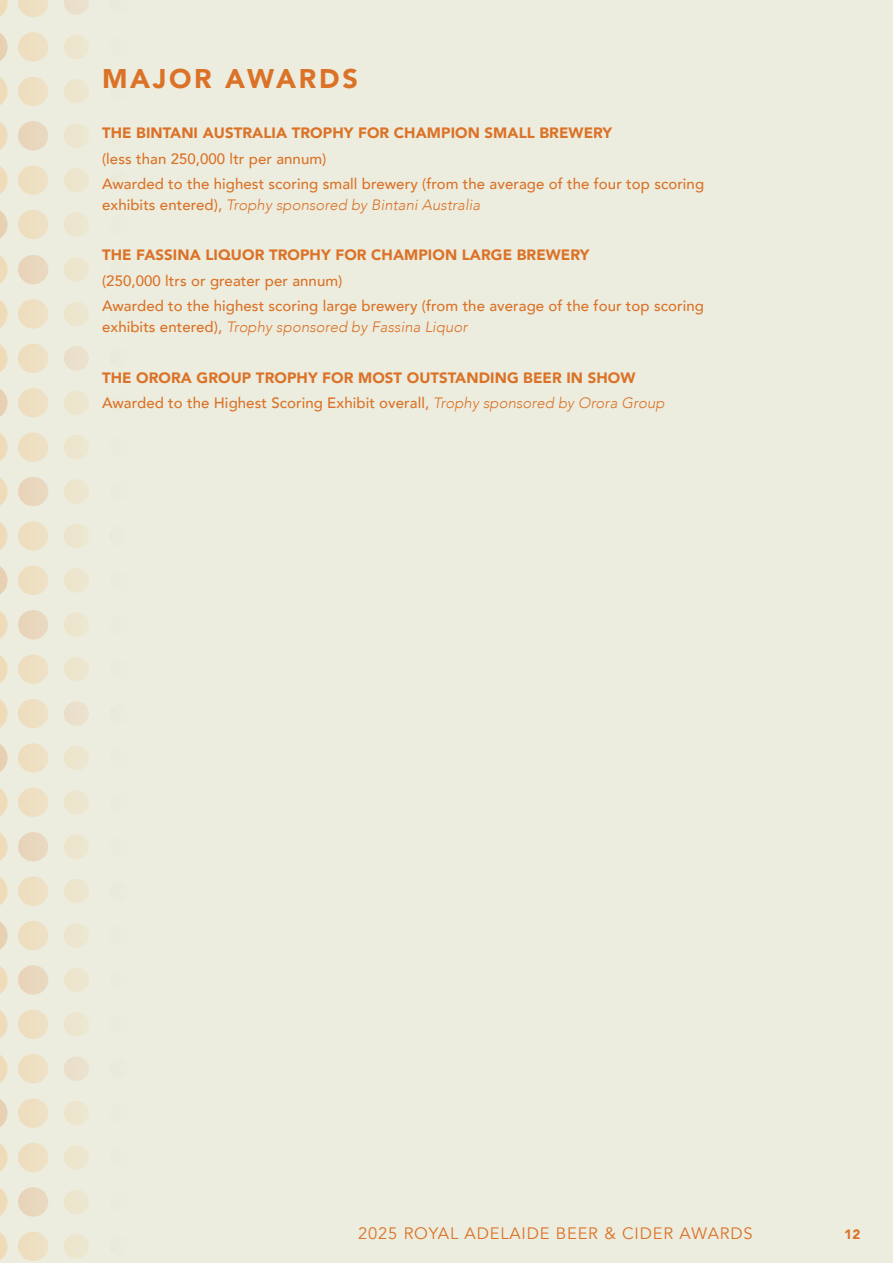
<style>
.page{position:relative;width:893px;height:1263px;background:#fff}
.page>*{position:absolute;margin:0;border:0;box-sizing:border-box;transform-origin:0 0}
.t1{font:900 27px "Avenir";letter-spacing:.1em;color:#db7227}
.t2{font:16.5px "Avenir";letter-spacing:.05em;color:#db7227}
.Body_Text{font:500 15px/21px "Avenir";letter-spacing:.005em;color:#db7227}
.Body_Text-2{font:900 15px "Avenir";letter-spacing:.005em;color:#db7227}
.t3{font:900 13.5px "Avenir";color:#db7227}
.s1{font-weight:300;font-style:italic}
</style>
<div class="page">
<div style="left:0;top:0;width:893px;height:1262px;background:#eceddf"></div>
<svg style="left:0;top:1232px;width:8px;height:31px"></svg>
<svg style="left:18px;top:1231px;width:30px;height:30px"></svg>
<svg style="left:64px;top:1234px;width:25px;height:24px"></svg>
<svg style="left:0;top:1188px;width:8px;height:28px"></svg>
<svg style="left:18px;top:1187px;width:30px;height:30px"></svg>
<svg style="left:64px;top:1190px;width:25px;height:24px"></svg>
<svg style="left:0;top:1144px;width:8px;height:27px"></svg>
<svg style="left:18px;top:1143px;width:30px;height:29px"></svg>
<svg style="left:64px;top:1145px;width:25px;height:25px"></svg>
<svg style="left:0;top:1099px;width:8px;height:28px"></svg>
<svg style="left:18px;top:1098px;width:30px;height:30px"></svg>
<svg style="left:64px;top:1101px;width:25px;height:24px"></svg>
<svg style="left:0;top:1055px;width:8px;height:28px"></svg>
<svg style="left:18px;top:1054px;width:30px;height:30px"></svg>
<svg style="left:64px;top:1057px;width:25px;height:24px"></svg>
<svg style="left:0;top:1010px;width:8px;height:28px"></svg>
<svg style="left:18px;top:1009px;width:30px;height:30px"></svg>
<svg style="left:64px;top:1012px;width:25px;height:24px"></svg>
<svg style="left:0;top:966px;width:8px;height:28px"></svg>
<svg style="left:18px;top:965px;width:30px;height:30px"></svg>
<svg style="left:64px;top:968px;width:25px;height:24px"></svg>
<svg style="left:0;top:921px;width:8px;height:29px"></svg>
<svg style="left:18px;top:921px;width:30px;height:29px"></svg>
<svg style="left:64px;top:923px;width:25px;height:25px"></svg>
<svg style="left:0;top:877px;width:8px;height:28px"></svg>
<svg style="left:18px;top:876px;width:30px;height:30px"></svg>
<svg style="left:64px;top:879px;width:25px;height:24px"></svg>
<svg style="left:0;top:833px;width:8px;height:28px"></svg>
<svg style="left:18px;top:832px;width:30px;height:30px"></svg>
<svg style="left:64px;top:835px;width:25px;height:24px"></svg>
<svg style="left:0;top:788px;width:8px;height:28px"></svg>
<svg style="left:18px;top:787px;width:30px;height:30px"></svg>
<svg style="left:64px;top:790px;width:25px;height:24px"></svg>
<svg style="left:0;top:744px;width:8px;height:28px"></svg>
<svg style="left:18px;top:743px;width:30px;height:30px"></svg>
<svg style="left:64px;top:746px;width:25px;height:24px"></svg>
<svg style="left:0;top:700px;width:8px;height:28px"></svg>
<svg style="left:18px;top:699px;width:30px;height:29px"></svg>
<svg style="left:64px;top:701px;width:25px;height:25px"></svg>
<svg style="left:0;top:655px;width:8px;height:28px"></svg>
<svg style="left:18px;top:654px;width:30px;height:30px"></svg>
<svg style="left:64px;top:657px;width:25px;height:24px"></svg>
<svg style="left:0;top:611px;width:8px;height:28px"></svg>
<svg style="left:18px;top:610px;width:30px;height:30px"></svg>
<svg style="left:64px;top:613px;width:25px;height:24px"></svg>
<svg style="left:0;top:566px;width:8px;height:28px"></svg>
<svg style="left:18px;top:565px;width:30px;height:30px"></svg>
<svg style="left:64px;top:568px;width:25px;height:25px"></svg>
<svg style="left:0;top:522px;width:8px;height:28px"></svg>
<svg style="left:18px;top:521px;width:30px;height:30px"></svg>
<svg style="left:64px;top:524px;width:25px;height:24px"></svg>
<svg style="left:0;top:478px;width:8px;height:28px"></svg>
<svg style="left:18px;top:477px;width:30px;height:29px"></svg>
<svg style="left:64px;top:479px;width:25px;height:25px"></svg>
<svg style="left:0;top:433px;width:8px;height:28px"></svg>
<svg style="left:18px;top:432px;width:30px;height:30px"></svg>
<svg style="left:64px;top:435px;width:25px;height:24px"></svg>
<svg style="left:0;top:389px;width:8px;height:28px"></svg>
<svg style="left:18px;top:388px;width:30px;height:30px"></svg>
<svg style="left:64px;top:391px;width:25px;height:24px"></svg>
<svg style="left:0;top:344px;width:8px;height:28px"></svg>
<svg style="left:18px;top:344px;width:30px;height:29px"></svg>
<svg style="left:64px;top:346px;width:25px;height:25px"></svg>
<svg style="left:0;top:300px;width:8px;height:28px"></svg>
<svg style="left:18px;top:299px;width:30px;height:30px"></svg>
<svg style="left:64px;top:302px;width:25px;height:24px"></svg>
<svg style="left:0;top:256px;width:8px;height:28px"></svg>
<svg style="left:18px;top:255px;width:30px;height:29px"></svg>
<svg style="left:64px;top:257px;width:25px;height:25px"></svg>
<svg style="left:0;top:210px;width:8px;height:29px"></svg>
<svg style="left:18px;top:210px;width:30px;height:29px"></svg>
<svg style="left:64px;top:212px;width:25px;height:25px"></svg>
<svg style="left:0;top:166px;width:8px;height:28px"></svg>
<svg style="left:18px;top:165px;width:30px;height:30px"></svg>
<svg style="left:64px;top:168px;width:25px;height:24px"></svg>
<svg style="left:0;top:122px;width:8px;height:28px"></svg>
<svg style="left:18px;top:121px;width:30px;height:30px"></svg>
<svg style="left:64px;top:124px;width:25px;height:24px"></svg>
<svg style="left:0;top:77px;width:8px;height:28px"></svg>
<svg style="left:18px;top:76px;width:30px;height:30px"></svg>
<svg style="left:64px;top:79px;width:25px;height:24px"></svg>
<svg style="left:0;top:33px;width:8px;height:28px"></svg>
<svg style="left:18px;top:32px;width:30px;height:30px"></svg>
<svg style="left:64px;top:35px;width:25px;height:24px"></svg>
<svg style="left:0;top:0;width:8px;height:17px"></svg>
<svg style="left:18px;top:0;width:30px;height:17px"></svg>
<svg style="left:64px;top:0;width:25px;height:15px"></svg>
<p class="t1" style="left:102px;top:55px;width:257px">MAJOR AWARDS</p>
<p class="Body_Text-2" style="left:102px;top:120px;width:512px">THE BINTANI AUSTRALIA TROPHY FOR CHAMPION SMALL BREWERY</p>
<p class="Body_Text" style="left:102px;top:147px;width:226px">(less than 250,000 ltr per annum)</p>
<p class="Body_Text" style="left:102px;top:172px;width:604px">Awarded to the highest scoring small brewery (from the average of the four top scoring exhibits entered), <span class="s1">Trophy sponsored by Bintani Australia</span></p>
<p class="Body_Text-2" style="left:102px;top:242px;width:489px">THE FASSINA LIQUOR TROPHY FOR CHAMPION LARGE BREWERY</p>
<p class="Body_Text" style="left:102px;top:269px;width:242px">(250,000 ltrs or greater per annum)</p>
<p class="Body_Text" style="left:102px;top:294px;width:603px">Awarded to the highest scoring large brewery (from the average of the four top scoring exhibits entered), <span class="s1">Trophy sponsored by Fassina Liquor</span></p>
<p class="Body_Text-2" style="left:102px;top:364px;width:535px">THE ORORA GROUP TROPHY FOR MOST OUTSTANDING BEER IN SHOW</p>
<p class="Body_Text" style="left:102px;top:391px;width:564px">Awarded to the Highest Scoring Exhibit overall, <span class="s1">Trophy sponsored by Orora Group</span></p>
<p class="t2" style="left:358px;top:1223px;width:396px">2025 ROYAL ADELAIDE BEER &amp; CIDER AWARDS</p>
<p class="t3" style="left:844px;top:1223px;width:18px">12</p>
</div>
